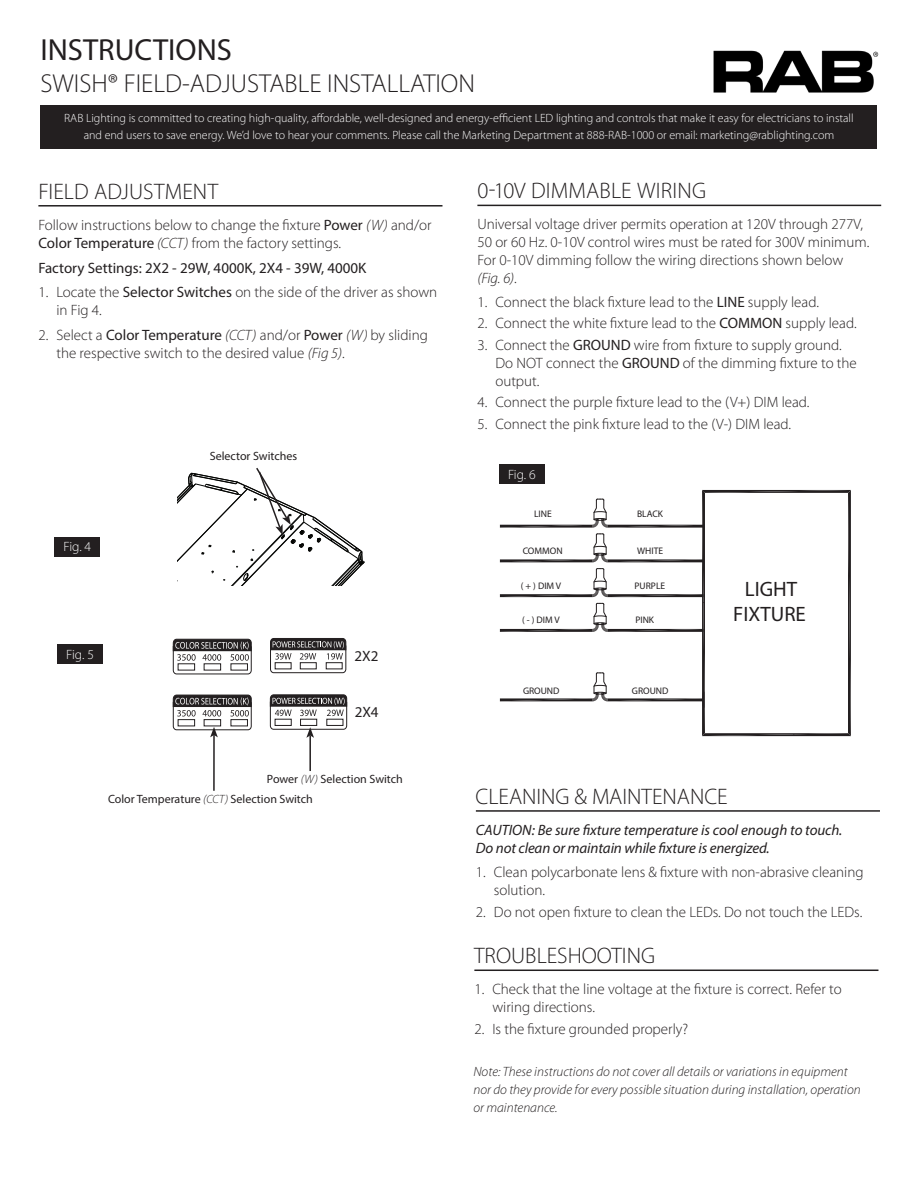
<style>
.page{position:relative;width:918px;height:1188px;background:#fff}
.page>*{position:absolute;margin:0;border:0;box-sizing:border-box;transform-origin:0 0}
.t1{font:30.6px "Myriad Pro";color:#231f20}
.t2{font:300 25.95px "Myriad Pro";color:#231f20}
.t3{font:300 22.5px "Myriad Pro";color:#231f20}
.t4{font:900 20.85px/25px "Myriad Pro";color:#231f20;text-align:center}
.t5{font:300 15px/18px "Myriad Pro";color:#231f20}
.t6{font:italic 15px/18px "Myriad Pro";letter-spacing:-.01em;color:#231f20}
.t7{font:15px "Myriad Pro";color:#231f20}
.t8{font:italic 300 13.5px/18px "Myriad Pro";color:#231f20}
.t9{font:300 13.5px "Myriad Pro";letter-spacing:-.015em;color:#fff}
.t10{font:300 12px/16.5px "Myriad Pro";color:#fff;text-align:center}
.t11{font:12px "Myriad Pro";color:#231f20}
.t12{font:900 9.45px "Myriad Pro";color:#231f20}
.s1{font-weight:400}
.s2{font-style:italic}
.s3{font-weight:300;font-style:italic}
</style>
<div class="page">
<div style="left:40px;top:105px;width:838px;height:44px;background:#231f20"></div>
<img style="left:713px;top:50px;width:166px;height:43px">
<hr style="left:38px;top:205px;width:404px;height:2px;background:#231f20">
<div style="left:55px;top:537px;width:45px;height:19px;background:#231f20"></div>
<div style="left:57px;top:645px;width:46px;height:19px;background:#231f20"></div>
<svg style="left:173px;top:639px;width:78px;height:35px"></svg>
<svg style="left:270px;top:638px;width:76px;height:35px"></svg>
<hr style="left:213px;top:735px;width:2px;height:56px;background:#231f20">
<svg style="left:173px;top:695px;width:78px;height:42px"></svg>
<svg style="left:178px;top:467px;width:187px;height:118px"></svg>
<hr style="left:309px;top:735px;width:2px;height:36px;background:#231f20">
<svg style="left:270px;top:695px;width:77px;height:43px"></svg>
<hr style="left:477px;top:205px;width:404px;height:1px;background:#231f20">
<div style="left:499px;top:464px;width:46px;height:20px;background:#231f20"></div>
<svg style="left:500px;top:490px;width:351px;height:246px"></svg>
<hr style="left:476px;top:810px;width:404px;height:2px;background:#231f20">
<hr style="left:474px;top:970px;width:404px;height:1px;background:#231f20">
<h1 class="t1" style="left:40px;top:31px;width:193px">INSTRUCTIONS</h1>
<h2 class="t2" style="left:40px;top:67px;width:436px">SWISH® FIELD-ADJUSTABLE INSTALLATION</h2>
<p class="t10" style="left:64px;top:110px;width:791px">RAB Lighting is committed to creating high-quality, affordable, well-designed and energy-efficient LED lighting and controls that make it easy for electricians to install and end users to save energy. We’d love to hear your comments. Please call the Marketing Department at 888-RAB-1000 or email: marketing@rablighting.com</p>
<h3 class="t3" style="left:38px;top:178px;width:181px">FIELD ADJUSTMENT</h3>
<p class="t5" style="left:38px;top:216px;width:395px">Follow instructions below to change the fixture <span class="s1">Power</span> <span class="s2">(W)</span> and/or<br><span class="s1">Color Temperature</span> <span class="s2">(CCT)</span> from the factory settings.</p>
<p class="t7" style="left:38px;top:258px;width:330px">Factory Settings: 2X2 - 29W, 4000K, 2X4 - 39W, 4000K</p>
<p class="t5" style="left:56px;top:283px;width:382px;text-indent:-18px">1. Locate the <span class="s1">Selector Switches</span> on the side of the driver as shown in Fig 4.</p>
<p class="t5" style="left:56px;top:326px;width:373px;text-indent:-18px">2. Select a <span class="s1">Color Temperature</span> <span class="s2">(CCT)</span> and/or <span class="s1">Power</span> <span class="s2">(W)</span> by sliding the respective switch to the desired value <span class="s2">(Fig 5)</span>.</p>
<p class="t9" style="left:64px;top:538px;width:29px">Fig. 4</p>
<p class="t11" style="left:210px;top:449px;width:89px">Selector Switches</p>
<p class="t9" style="left:66px;top:646px;width:29px">Fig. 5</p>
<p class="t7" style="left:354px;top:647px;width:25px">2X2</p>
<p class="t7" style="left:355px;top:702px;width:25px">2X4</p>
<p class="t11" style="left:267px;top:771px;width:137px">Power <span class="s3">(W)</span> Selection Switch</p>
<p class="t11" style="left:108px;top:791px;width:206px">Color Temperature <span class="s3">(CCT)</span> Selection Switch</p>
<h3 class="t3" style="left:477px;top:177px;width:230px">0-10V DIMMABLE WIRING</h3>
<p class="t5" style="left:477px;top:215px;width:394px">Universal voltage driver permits operation at 120V through 277V, 50 or 60 Hz. 0-10V control wires must be rated for 300V minimum.<br>For 0-10V dimming follow the wiring directions shown below <span class="s2">(Fig. 6)</span>.</p>
<p class="t5" style="left:477px;top:293px;width:343px">1. Connect the black fixture lead to the <span class="s1">LINE</span> supply lead.</p>
<p class="t5" style="left:477px;top:314px;width:381px">2. Connect the white fixture lead to the <span class="s1">COMMON</span> supply lead.</p>
<p class="t5" style="left:495px;top:336px;width:363px;text-indent:-18px">3. Connect the <span class="s1">GROUND</span> wire from fixture to supply ground.<br>Do NOT connect the <span class="s1">GROUND</span> of the dimming fixture to the output.</p>
<p class="t5" style="left:477px;top:393px;width:334px">4. Connect the purple fixture lead to the (V+) DIM lead.</p>
<p class="t5" style="left:477px;top:415px;width:315px">5. Connect the pink fixture lead to the (V-) DIM lead.</p>
<p class="t9" style="left:508px;top:466px;width:29px">Fig. 6</p>
<p class="t12" style="left:534px;top:508px;width:19px">LINE</p>
<p class="t12" style="left:637px;top:508px;width:27px">BLACK</p>
<p class="t12" style="left:637px;top:545px;width:27px">WHITE</p>
<p class="t12" style="left:635px;top:580px;width:32px">PURPLE</p>
<p class="t12" style="left:523px;top:545px;width:41px">COMMON</p>
<p class="t12" style="left:521px;top:580px;width:42px">( + ) DIM V</p>
<p class="t12" style="left:522px;top:614px;width:39px">( - ) DIM V</p>
<p class="t12" style="left:635px;top:614px;width:20px">PINK</p>
<p class="t12" style="left:523px;top:685px;width:38px">GROUND</p>
<p class="t12" style="left:632px;top:685px;width:38px">GROUND</p>
<h3 class="t4" style="left:733px;top:576px;width:74px">LIGHT<br>FIXTURE</h3>
<h3 class="t3" style="left:476px;top:782px;width:254px">CLEANING &amp; MAINTENANCE</h3>
<p class="t6" style="left:476px;top:820px;width:368px">CAUTION: Be sure fixture temperature is cool enough to touch.<br>Do not clean or maintain while fixture is energized.</p>
<p class="t5" style="left:494px;top:863px;width:371px;text-indent:-18px">1. Clean polycarbonate lens &amp; fixture with non-abrasive cleaning solution.</p>
<p class="t5" style="left:476px;top:903px;width:388px">2. Do not open fixture to clean the LEDs. Do not touch the LEDs.</p>
<h3 class="t3" style="left:474px;top:942px;width:182px">TROUBLESHOOTING</h3>
<p class="t5" style="left:492px;top:980px;width:351px;text-indent:-18px">1. Check that the line voltage at the fixture is correct. Refer to wiring directions.</p>
<p class="t5" style="left:474px;top:1020px;width:215px">2. Is the fixture grounded properly?</p>
<p class="t8" style="left:473px;top:1063px;width:389px">Note: These instructions do not cover all details or variations in equipment nor do they provide for every possible situation during installation, operation or maintenance.</p>
</div>
